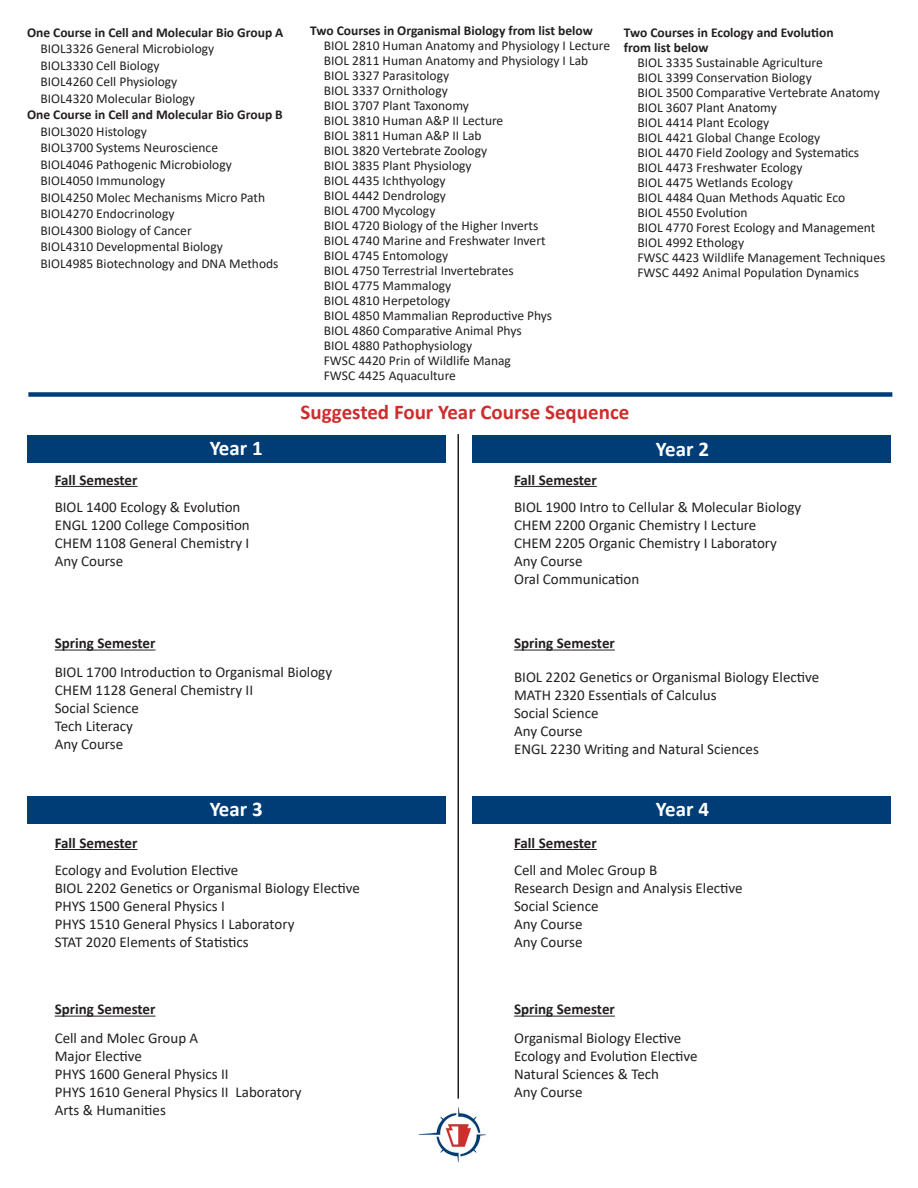
<style>
.page{position:relative;width:918px;height:1188px;background:#fff}
.page>*{position:absolute;margin:0;border:0;box-sizing:border-box;transform-origin:0 0}
.t1{font:700 21px "Calibri";color:#d02c2d}
.t2{font:700 21px "Calibri";color:#fff}
.t3{font:15px "Calibri";color:#231f20}
.t4{font:700 15px "Calibri";color:#231f20}
.t5{font:13.5px "Calibri";color:#231f20}
.t6{font:700 13.5px "Calibri";color:#231f20}
</style>
<div class="page">
<div style="left:28px;top:392px;width:864px;height:5px;background:#003d76"></div>
<div style="left:27px;top:435px;width:419px;height:28px;background:#003d76"></div>
<div style="left:27px;top:796px;width:419px;height:27px;background:#003d76"></div>
<div style="left:472px;top:435px;width:419px;height:28px;background:#003d76"></div>
<div style="left:472px;top:796px;width:419px;height:27px;background:#003d76"></div>
<hr style="left:458px;top:434px;width:1px;height:665px;background:#231f20">
<hr style="left:55px;top:486px;width:82px;height:1px;background:#231f20">
<hr style="left:55px;top:849px;width:82px;height:1px;background:#231f20">
<hr style="left:514px;top:486px;width:83px;height:1px;background:#231f20">
<hr style="left:514px;top:849px;width:83px;height:1px;background:#231f20">
<hr style="left:55px;top:650px;width:101px;height:1px;background:#231f20">
<hr style="left:55px;top:1016px;width:101px;height:1px;background:#231f20">
<hr style="left:514px;top:650px;width:101px;height:1px;background:#231f20">
<hr style="left:514px;top:1016px;width:101px;height:1px;background:#231f20">
<img style="left:418px;top:1107px;width:69px;height:56px">
<p class="t6" style="left:27px;top:23px;width:258px">One Course in Cell and Molecular Bio Group A</p>
<p class="t5" style="left:40px;top:39px;width:175px">BIOL3326 General Microbiology</p>
<p class="t5" style="left:40px;top:56px;width:121px">BIOL3330 Cell Biology</p>
<p class="t5" style="left:40px;top:72px;width:138px">BIOL4260 Cell Physiology</p>
<p class="t5" style="left:40px;top:89px;width:156px">BIOL4320 Molecular Biology</p>
<p class="t6" style="left:27px;top:105px;width:257px">One Course in Cell and Molecular Bio Group B</p>
<p class="t5" style="left:40px;top:122px;width:108px">BIOL3020 Histology</p>
<p class="t5" style="left:40px;top:138px;width:179px">BIOL3700 Systems Neuroscience</p>
<p class="t5" style="left:40px;top:155px;width:193px">BIOL4046 Pathogenic Microbiology</p>
<p class="t5" style="left:40px;top:171px;width:126px">BIOL4050 Immunology</p>
<p class="t5" style="left:40px;top:188px;width:226px">BIOL4250 Molec Mechanisms Micro Path</p>
<p class="t5" style="left:40px;top:204px;width:136px">BIOL4270 Endocrinology</p>
<p class="t5" style="left:40px;top:221px;width:153px">BIOL4300 Biology of Cancer</p>
<p class="t5" style="left:40px;top:237px;width:184px">BIOL4310 Developmental Biology</p>
<p class="t5" style="left:40px;top:254px;width:240px">BIOL4985 Biotechnology and DNA Methods</p>
<p class="t4" style="left:55px;top:469px;width:84px">Fall Semester</p>
<p class="t2" style="left:210px;top:433px;width:55px">Year 1</p>
<p class="t3" style="left:55px;top:496px;width:187px">BIOL 1400 Ecology &amp; Evolution</p>
<p class="t3" style="left:55px;top:514px;width:197px">ENGL 1200 College Composition</p>
<p class="t3" style="left:55px;top:532px;width:196px">CHEM 1108 General Chemistry I</p>
<p class="t3" style="left:55px;top:550px;width:70px">Any Course</p>
<p class="t6" style="left:310px;top:21px;width:284px">Two Courses in Organismal Biology from list below</p>
<p class="t5" style="left:324px;top:36px;width:288px">BIOL 2810 Human Anatomy and Physiology I Lecture</p>
<p class="t5" style="left:324px;top:51px;width:266px">BIOL 2811 Human Anatomy and Physiology I Lab</p>
<p class="t5" style="left:324px;top:66px;width:127px">BIOL 3327 Parasitology</p>
<p class="t5" style="left:324px;top:81px;width:126px">BIOL 3337 Ornithology</p>
<p class="t5" style="left:324px;top:96px;width:147px">BIOL 3707 Plant Taxonomy</p>
<p class="t5" style="left:324px;top:111px;width:181px">BIOL 3810 Human A&amp;P II Lecture</p>
<p class="t5" style="left:324px;top:126px;width:159px">BIOL 3811 Human A&amp;P II Lab</p>
<p class="t5" style="left:324px;top:141px;width:165px">BIOL 3820 Vertebrate Zoology</p>
<p class="t5" style="left:324px;top:156px;width:149px">BIOL 3835 Plant Physiology</p>
<p class="t5" style="left:324px;top:171px;width:124px">BIOL 4435 Ichthyology</p>
<p class="t5" style="left:324px;top:186px;width:124px">BIOL 4442 Dendrology</p>
<p class="t5" style="left:324px;top:201px;width:113px">BIOL 4700 Mycology</p>
<p class="t5" style="left:324px;top:216px;width:216px">BIOL 4720 Biology of the Higher Inverts</p>
<p class="t5" style="left:324px;top:231px;width:223px">BIOL 4740 Marine and Freshwater Invert</p>
<p class="t5" style="left:324px;top:246px;width:126px">BIOL 4745 Entomology</p>
<p class="t5" style="left:324px;top:261px;width:191px">BIOL 4750 Terrestrial Invertebrates</p>
<p class="t5" style="left:324px;top:276px;width:129px">BIOL 4775 Mammalogy</p>
<p class="t5" style="left:324px;top:291px;width:128px">BIOL 4810 Herpetology</p>
<p class="t5" style="left:324px;top:306px;width:230px">BIOL 4850 Mammalian Reproductive Phys</p>
<p class="t5" style="left:324px;top:321px;width:200px">BIOL 4860 Comparative Animal Phys</p>
<p class="t5" style="left:324px;top:336px;width:150px">BIOL 4880 Pathophysiology</p>
<p class="t5" style="left:324px;top:351px;width:189px">FWSC 4420 Prin of Wildlife Manag</p>
<p class="t5" style="left:324px;top:366px;width:134px">FWSC 4425 Aquaculture</p>
<p class="t6" style="left:624px;top:23px;width:211px">Two Courses in Ecology and Evolution</p>
<p class="t6" style="left:624px;top:38px;width:86px">from list below</p>
<p class="t5" style="left:637px;top:53px;width:187px">BIOL 3335 Sustainable Agriculture</p>
<p class="t5" style="left:637px;top:68px;width:176px">BIOL 3399 Conservation Biology</p>
<p class="t5" style="left:637px;top:83px;width:244px">BIOL 3500 Comparative Vertebrate Anatomy</p>
<p class="t5" style="left:637px;top:98px;width:141px">BIOL 3607 Plant Anatomy</p>
<p class="t5" style="left:637px;top:113px;width:133px">BIOL 4414 Plant Ecology</p>
<p class="t5" style="left:637px;top:128px;width:184px">BIOL 4421 Global Change Ecology</p>
<p class="t5" style="left:637px;top:143px;width:223px">BIOL 4470 Field Zoology and Systematics</p>
<p class="t5" style="left:637px;top:158px;width:167px">BIOL 4473 Freshwater Ecology</p>
<p class="t5" style="left:637px;top:173px;width:157px">BIOL 4475 Wetlands Ecology</p>
<p class="t5" style="left:637px;top:188px;width:209px">BIOL 4484 Quan Methods Aquatic Eco</p>
<p class="t5" style="left:637px;top:203px;width:112px">BIOL 4550 Evolution</p>
<p class="t5" style="left:637px;top:218px;width:239px">BIOL 4770 Forest Ecology and Management</p>
<p class="t5" style="left:637px;top:233px;width:108px">BIOL 4992 Ethology</p>
<p class="t5" style="left:637px;top:248px;width:249px">FWSC 4423 Wildlife Management Techniques</p>
<p class="t5" style="left:637px;top:263px;width:223px">FWSC 4492 Animal Population Dynamics</p>
<p class="t1" style="left:301px;top:397px;width:330px">Suggested Four Year Course Sequence</p>
<p class="t4" style="left:514px;top:469px;width:84px">Fall Semester</p>
<p class="t2" style="left:656px;top:434px;width:55px">Year 2</p>
<p class="t3" style="left:514px;top:496px;width:289px">BIOL 1900 Intro to Cellular &amp; Molecular Biology</p>
<p class="t3" style="left:514px;top:514px;width:244px">CHEM 2200 Organic Chemistry I Lecture</p>
<p class="t3" style="left:514px;top:532px;width:264px">CHEM 2205 Organic Chemistry I Laboratory</p>
<p class="t3" style="left:514px;top:550px;width:70px">Any Course</p>
<p class="t3" style="left:514px;top:568px;width:127px">Oral Communication</p>
<p class="t4" style="left:55px;top:633px;width:102px">Spring Semester</p>
<p class="t4" style="left:514px;top:633px;width:102px">Spring Semester</p>
<p class="t3" style="left:55px;top:661px;width:279px">BIOL 1700 Introduction to Organismal Biology</p>
<p class="t3" style="left:55px;top:679px;width:200px">CHEM 1128 General Chemistry II</p>
<p class="t3" style="left:55px;top:697px;width:86px">Social Science</p>
<p class="t3" style="left:55px;top:715px;width:80px">Tech Literacy</p>
<p class="t3" style="left:55px;top:733px;width:70px">Any Course</p>
<p class="t4" style="left:55px;top:832px;width:84px">Fall Semester</p>
<p class="t2" style="left:210px;top:794px;width:55px">Year 3</p>
<p class="t3" style="left:55px;top:859px;width:185px">Ecology and Evolution Elective</p>
<p class="t3" style="left:55px;top:877px;width:307px">BIOL 2202 Genetics or Organismal Biology Elective</p>
<p class="t3" style="left:55px;top:895px;width:172px">PHYS 1500 General Physics I</p>
<p class="t3" style="left:55px;top:913px;width:241px">PHYS 1510 General Physics I Laboratory</p>
<p class="t3" style="left:55px;top:931px;width:195px">STAT 2020 Elements of Statistics</p>
<p class="t4" style="left:55px;top:999px;width:102px">Spring Semester</p>
<p class="t3" style="left:55px;top:1027px;width:145px">Cell and Molec Group A</p>
<p class="t3" style="left:55px;top:1045px;width:89px">Major Elective</p>
<p class="t3" style="left:55px;top:1063px;width:176px">PHYS 1600 General Physics II</p>
<p class="t3" style="left:55px;top:1081px;width:248px">PHYS 1610 General Physics II Laboratory</p>
<p class="t3" style="left:55px;top:1099px;width:113px">Arts &amp; Humanities</p>
<p class="t3" style="left:514px;top:667px;width:307px">BIOL 2202 Genetics or Organismal Biology Elective</p>
<p class="t3" style="left:514px;top:685px;width:204px">MATH 2320 Essentials of Calculus</p>
<p class="t3" style="left:514px;top:703px;width:86px">Social Science</p>
<p class="t3" style="left:514px;top:721px;width:70px">Any Course</p>
<p class="t3" style="left:514px;top:739px;width:246px">ENGL 2230 Writing and Natural Sciences</p>
<p class="t4" style="left:514px;top:832px;width:84px">Fall Semester</p>
<p class="t2" style="left:656px;top:795px;width:55px">Year 4</p>
<p class="t3" style="left:514px;top:859px;width:145px">Cell and Molec Group B</p>
<p class="t3" style="left:514px;top:877px;width:230px">Research Design and Analysis Elective</p>
<p class="t3" style="left:514px;top:895px;width:86px">Social Science</p>
<p class="t3" style="left:514px;top:913px;width:70px">Any Course</p>
<p class="t3" style="left:514px;top:931px;width:70px">Any Course</p>
<p class="t4" style="left:514px;top:999px;width:102px">Spring Semester</p>
<p class="t3" style="left:514px;top:1027px;width:169px">Organismal Biology Elective</p>
<p class="t3" style="left:514px;top:1045px;width:185px">Ecology and Evolution Elective</p>
<p class="t3" style="left:514px;top:1063px;width:146px">Natural Sciences &amp; Tech</p>
<p class="t3" style="left:514px;top:1081px;width:70px">Any Course</p>
</div>
